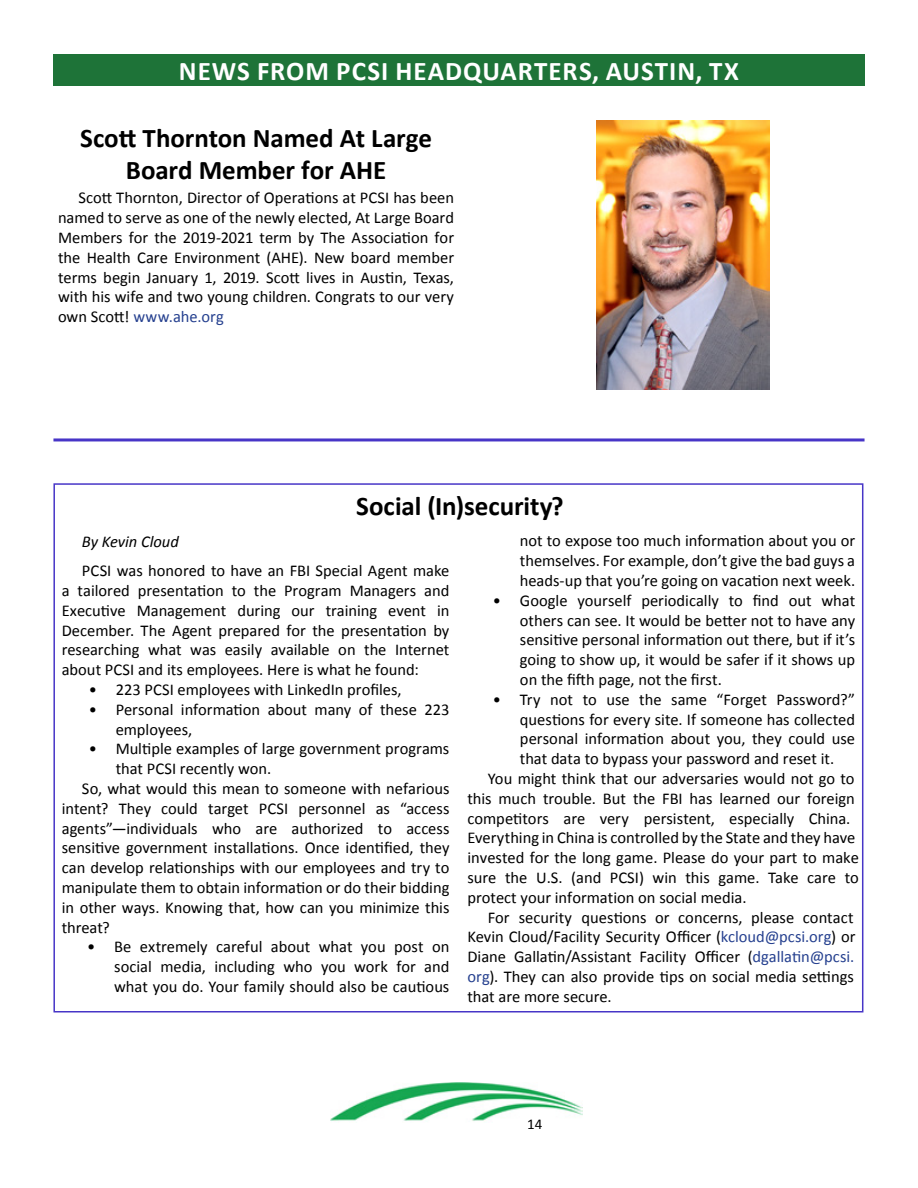
<style>
.page{position:relative;width:918px;height:1188px;background:#fff}
.page>*{position:absolute;margin:0;border:0;box-sizing:border-box;transform-origin:0 0}
.t1{font:700 27px/32.4px "Calibri";letter-spacing:-.005em;color:#000;text-align:center}
.t2{font:700 27px "Calibri";letter-spacing:.035em;color:#fff}
.t3{font:16.5px/19.8px "Calibri";color:#000;text-align:justify}
.t4{font:italic 16.5px "Calibri";color:#000}
.t5{font:15px "Calibri";color:#000}
.s1{color:#25408f}
</style>
<div class="page">
<img style="left:330px;top:1082px;width:252px;height:39px">
<hr style="left:53px;top:438px;width:812px;height:3px;background:#4735c7">
<div style="left:53px;top:54px;width:812px;height:32px;background:#1e7338"></div>
<img style="left:596px;top:120px;width:174px;height:270px">
<h1 class="t2" style="left:179px;top:54px;width:37px">News</h1>
<h1 class="t2" style="left:257px;top:54px;width:173px">from PCSI Head</h1>
<h1 class="t2" style="left:463px;top:54px;width:192px">quarte rs, Austin</h1>
<h1 class="t2" style="left:696px;top:54px;width:45px">, TX</h1>
<h1 class="t1" style="left:80px;top:121px;width:353px">Scott Thornton Named At Large<br>Board Member for AHE</h1>
<p class="t3" style="left:58px;top:188px;width:398px;text-indent:20px">Scott Thornton, Director of Operations at PCSI has been named to serve as one of the newly elected, At Large Board Members for the 2019-2021 term by The Association for the Health Care Environment (AHE). New board member terms begin January 1, 2019. Scott lives in Austin, Texas, with his wife and two young children. Congrats to our very own Scott! <span class="s1">www.ahe.org</span></p>
<h1 class="t1" style="left:356px;top:490px;width:209px">Social (In)security?</h1>
<p class="t4" style="left:82px;top:531px;width:98px">By Kevin Cloud</p>
<p class="t3" style="left:62px;top:561px;width:389px;text-indent:20px">PCSI was honored to have an FBI Special Agent make a tailored presentation to the Program Managers and Executive Management during our training event in December. The Agent prepared for the presentation by researching what was easily available on the Internet about PCSI and its employees. Here is what he found:</p>
<p class="t3" style="left:89px;top:680px;width:314px">• 223 PCSI employees with LinkedIn profiles,</p>
<p class="t3" style="left:116px;top:699px;width:335px;text-indent:-27px">• Personal information about many of these 223 employees,</p>
<p class="t3" style="left:89px;top:739px;width:362px">• Multiple examples of large government programs</p>
<p class="t3" style="left:116px;top:759px;width:157px">that PCSI recently won.</p>
<p class="t3" style="left:82px;top:779px;width:369px">So, what would this mean to someone with nefarious</p>
<p class="t3" style="left:62px;top:798px;width:389px">intent? They could target PCSI personnel as “access</p>
<p class="t3" style="left:62px;top:818px;width:389px">agents”—individuals who are authorized to access</p>
<p class="t3" style="left:62px;top:838px;width:389px">sensitive government installations. Once identified, they</p>
<p class="t3" style="left:62px;top:858px;width:389px">can develop relationships with our employees and try to</p>
<p class="t3" style="left:62px;top:878px;width:389px">manipulate them to obtain information or do their bidding</p>
<p class="t3" style="left:62px;top:897px;width:389px">in other ways. Knowing that, how can you minimize this</p>
<p class="t3" style="left:62px;top:917px;width:50px">threat?</p>
<p class="t3" style="left:114px;top:937px;width:337px;text-indent:-27px">• Be extremely careful about what you post on social media, including who you work for and what you do. Your family should also be cautious</p>
<p class="t3" style="left:520px;top:531px;width:337px">not to expose too much information about you or themselves. For example, don’t give the bad guys a heads-up that you’re going on vacation next week.</p>
<p class="t3" style="left:520px;top:591px;width:337px;text-indent:-27px">• Google yourself periodically to find out what others can see. It would be better not to have any sensitive personal information out there, but if it’s going to show up, it would be safer if it shows up on the fifth page, not the first.</p>
<p class="t3" style="left:493px;top:690px;width:364px">• Try not to use the same “Forget Password?”</p>
<p class="t3" style="left:520px;top:709px;width:337px">questions for every site. If someone has collected</p>
<p class="t3" style="left:520px;top:729px;width:337px">personal information about you, they could use</p>
<p class="t3" style="left:520px;top:749px;width:316px">that data to bypass your password and reset it.</p>
<p class="t3" style="left:488px;top:769px;width:368px">You might think that our adversaries would not go to</p>
<p class="t3" style="left:467px;top:789px;width:389px">this much trouble. But the FBI has learned our foreign</p>
<p class="t3" style="left:467px;top:808px;width:385px">competitors are very persistent, especially China.</p>
<p class="t3" style="left:467px;top:828px;width:389px">Everything in China is controlled by the State and they have</p>
<p class="t3" style="left:467px;top:848px;width:393px">invested for the long game. Please do your part to make</p>
<p class="t3" style="left:467px;top:868px;width:393px">sure the U.S. (and PCSI) win this game. Take care to</p>
<p class="t3" style="left:467px;top:888px;width:281px">protect your information on social media.</p>
<p class="t3" style="left:488px;top:907px;width:367px">For security questions or concerns, please contact</p>
<p class="t3" style="left:467px;top:927px;width:390px">Kevin Cloud/Facility Security Officer (<span class="s1">kcloud@pcsi.org</span>) or</p>
<p class="t3" style="left:467px;top:947px;width:388px">Diane Gallatin/Assistant Facility Officer (<span class="s1">dgallatin@pcsi.</span></p>
<p class="t3" style="left:467px;top:967px;width:388px"><span class="s1">org</span>). They can also provide tips on social media settings</p>
<p class="t3" style="left:467px;top:987px;width:146px">that are more secure.</p>
<p class="t5" style="left:527px;top:1114px;width:17px">14</p>
</div>
